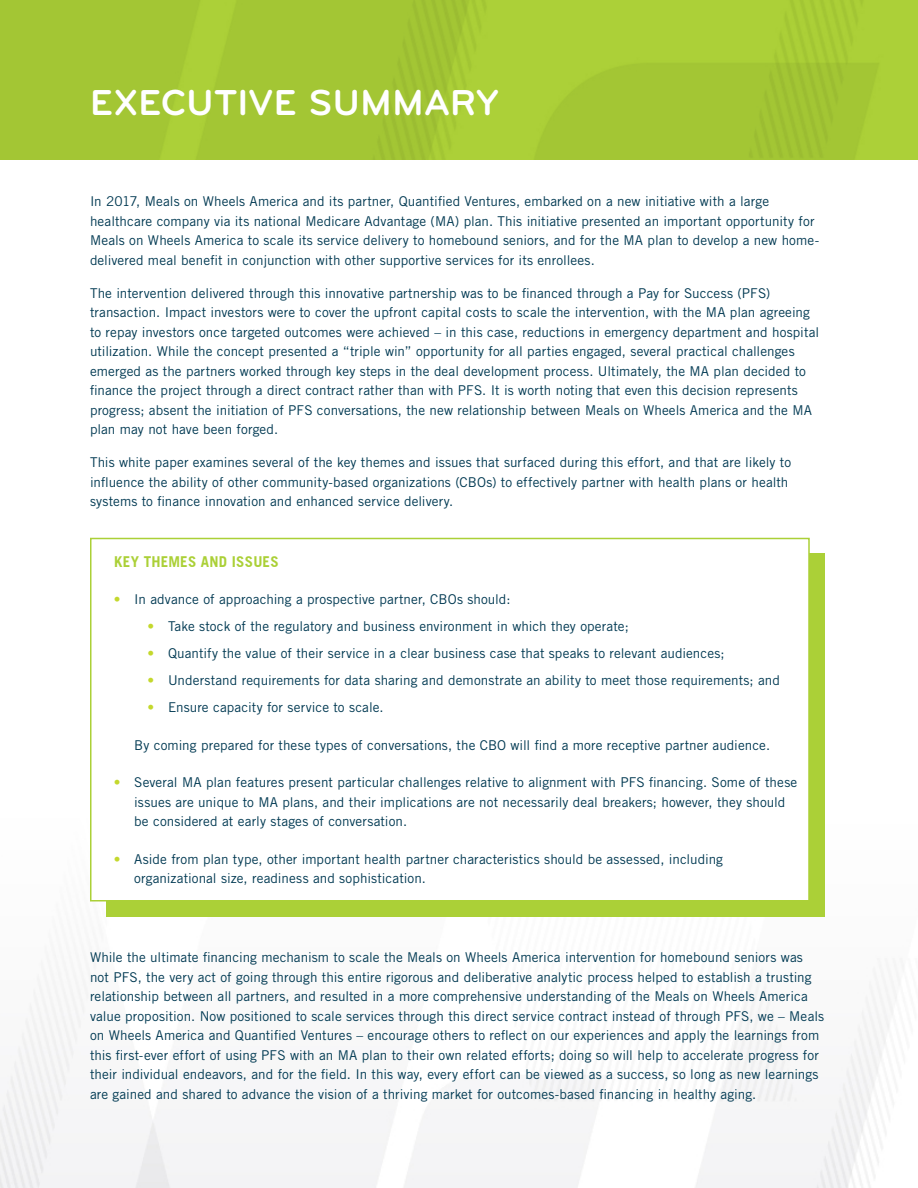
<style>
.page{position:relative;width:918px;height:1188px;background:#fff}
.page>*{position:absolute;margin:0;border:0;box-sizing:border-box;transform-origin:0 0}
.White_Header{font:700 37.5px "Bryant";letter-spacing:.01em;color:#fff}
.Body_Copy{font:700 15px "Trade Gothic";letter-spacing:.02em;color:#abd037}
.Body_Copy-2{font:13.5px/19.5px "Trade Gothic LT Std";letter-spacing:.005em;color:#003952}
.s1{color:#c4d82d}
</style>
<div class="page">
<img style="left:0;top:159px;width:918px;height:1029px">
<img style="left:0;top:0;width:918px;height:159px">
<div style="left:107px;top:553px;width:718px;height:363px;background:#abd037"></div>
<div style="left:91px;top:538px;width:718px;height:363px;background:#fff"></div>
<div style="left:90px;top:538px;width:720px;height:364px;border:2px solid #abd037"></div>
<p class="White_Header" style="left:90px;top:79px;width:410px">EXECUTIVE SUMMARY</p>
<p class="Body_Copy-2" style="left:90px;top:192px;width:731px">In 2017, Meals on Wheels America and its partner, Quantified Ventures, embarked on a new initiative with a large healthcare company via its national Medicare Advantage (MA) plan. This initiative presented an important opportunity for Meals on Wheels America to scale its service delivery to homebound seniors, and for the MA plan to develop a new home&shy;delivered meal benefit in conjunction with other supportive services for its enrollees.</p>
<p class="Body_Copy-2" style="left:90px;top:283px;width:731px">The intervention delivered through this innovative partnership was to be financed through a Pay for Success (PFS) transaction. Impact investors were to cover the upfront capital costs to scale the intervention, with the MA plan agreeing to repay investors once targeted outcomes were achieved – in this case, reductions in emergency department and hospital utilization. While the concept presented a “triple win” opportunity for all parties engaged, several practical challenges emerged as the partners worked through key steps in the deal development process. Ultimately, the MA plan decided to finance the project through a direct contract rather than with PFS. It is worth noting that even this decision represents progress; absent the initiation of PFS conversations, the new relationship between Meals on Wheels America and the MA plan may not have been forged.</p>
<p class="Body_Copy-2" style="left:90px;top:453px;width:703px">This white paper examines several of the key themes and issues that surfaced during this effort, and that are likely to influence the ability of other community-based organizations (CBOs) to effectively partner with health plans or health systems to finance innovation and enhanced service delivery.</p>
<p class="Body_Copy" style="left:114px;top:552px;width:166px">KEY THEMES AND ISSUES</p>
<p class="Body_Copy-2" style="left:114px;top:590px;width:398px"><span class="s1">•</span> In advance of approaching a prospective partner, CBOs should:</p>
<p class="Body_Copy-2" style="left:148px;top:617px;width:483px"><span class="s1">•</span> Take stock of the regulatory and business environment in which they operate;</p>
<p class="Body_Copy-2" style="left:148px;top:644px;width:579px"><span class="s1">•</span> Quantify the value of their service in a clear business case that speaks to relevant audiences;</p>
<p class="Body_Copy-2" style="left:148px;top:671px;width:634px"><span class="s1">•</span> Understand requirements for data sharing and demonstrate an ability to meet those requirements; and</p>
<p class="Body_Copy-2" style="left:148px;top:698px;width:238px"><span class="s1">•</span> Ensure capacity for service to scale.</p>
<p class="Body_Copy-2" style="left:134px;top:735px;width:638px">By coming prepared for these types of conversations, the CBO will find a more receptive partner audience.</p>
<p class="Body_Copy-2" style="left:134px;top:773px;width:665px;text-indent:-20px"><span class="s1">•</span> Several MA plan features present particular challenges relative to alignment with PFS financing. Some of these issues are unique to MA plans, and their implications are not necessarily deal breakers; however, they should be considered at early stages of conversation.</p>
<p class="Body_Copy-2" style="left:134px;top:849px;width:590px;text-indent:-20px"><span class="s1">•</span> Aside from plan type, other important health partner characteristics should be assessed, including organizational size, readiness and sophistication.</p>
<p class="Body_Copy-2" style="left:90px;top:947px;width:736px">While the ultimate financing mechanism to scale the Meals on Wheels America intervention for homebound seniors was not PFS, the very act of going through this entire rigorous and deliberative analytic process helped to establish a trusting relationship between all partners, and resulted in a more comprehensive understanding of the Meals on Wheels America value proposition. Now positioned to scale services through this direct service contract instead of through PFS, we – Meals on Wheels America and Quantified Ventures – encourage others to reflect on our experiences and apply the learnings from this first-ever effort of using PFS with an MA plan to their own related efforts; doing so will help to accelerate progress for their individual endeavors, and for the field. In this way, every effort can be viewed as a success, so long as new learnings are gained and shared to advance the vision of a thriving market for outcomes-based financing in healthy aging.</p>
</div>
